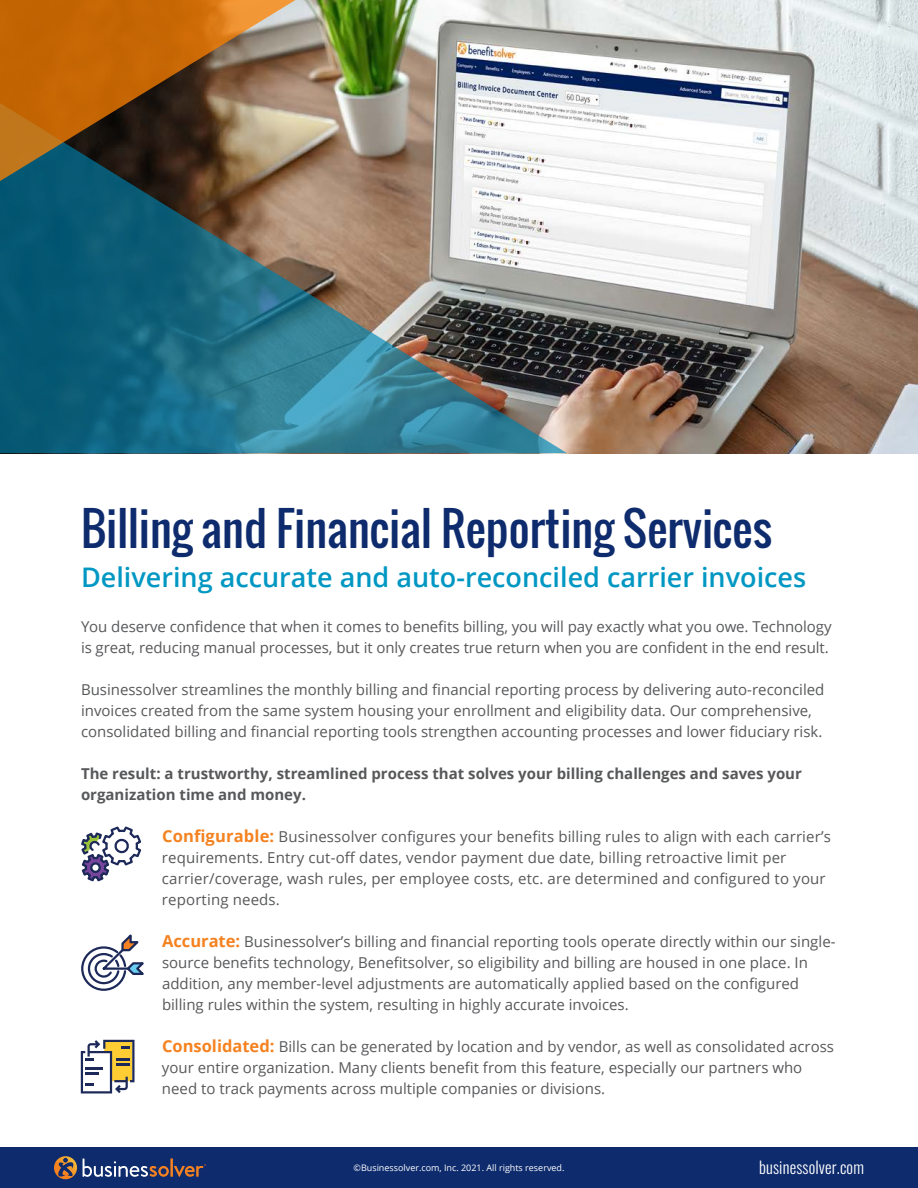
<style>
.page{position:relative;width:918px;height:1188px;background:#fff}
.page>*{position:absolute;margin:0;border:0;box-sizing:border-box;transform-origin:0 0}
.t1{font:45px "Oswald";color:#0d2b6d}
.t2{font:600 27px "Open Sans";color:#0097c3}
.t3{font:300 16.5px "Oswald";letter-spacing:.01em;color:#fff}
.t4{font:15px/21px "Open Sans";color:#57585a}
.t5{font:700 15px/21px "Open Sans";color:#57585a}
.t6{font:9px "Open Sans";color:#fff}
.s1{font-weight:700;font-size:16.5px;color:#f58220}
</style>
<div class="page">
<img style="left:567px;top:0;width:351px;height:453px">
<svg style="left:81px;top:826px;width:61px;height:56px"></svg>
<svg style="left:81px;top:934px;width:63px;height:57px"></svg>
<svg style="left:81px;top:1040px;width:54px;height:53px"></svg>
<img style="left:0;top:0;width:567px;height:453px">
<svg style="left:0;top:0;width:313px;height:241px"></svg>
<div style="left:0;top:1148px;width:918px;height:40px;background:#0d2b6d"></div>
<svg style="left:54px;top:1156px;width:23px;height:23px"></svg>
<svg style="left:83px;top:1158px;width:123px;height:19px"></svg>
<h1 class="t1" style="left:81px;top:495px;width:692px">Billing and Financial Reporting Services</h1>
<h2 class="t2" style="left:81px;top:559px;width:727px">Delivering accurate and auto-reconciled carrier invoices</h2>
<p class="t4" style="left:81px;top:615px;width:752px">You deserve confidence that when it comes to benefits billing, you will pay exactly what you owe. Technology is great, reducing manual processes, but it only creates true return when you are confident in the end result.</p>
<p class="t4" style="left:81px;top:678px;width:745px">Businessolver streamlines the monthly billing and financial reporting process by delivering auto-reconciled invoices created from the same system housing your enrollment and eligibility data. Our comprehensive, consolidated billing and financial reporting tools strengthen accounting processes and lower fiduciary risk.</p>
<p class="t5" style="left:81px;top:762px;width:722px">The result: a trustworthy, streamlined process that solves your billing challenges and saves your organization time and money.</p>
<p class="t4" style="left:162px;top:825px;width:670px"><span class="s1">Configurable:</span> Businessolver configures your benefits billing rules to align with each carrier’s requirements. Entry cut-off dates, vendor payment due date, billing retroactive limit per carrier/coverage, wash rules, per employee costs, etc. are determined and configured to your reporting needs.</p>
<p class="t4" style="left:162px;top:930px;width:675px"><span class="s1">Accurate:</span> Businessolver’s billing and financial reporting tools operate directly within our single&shy;source benefits technology, Benefitsolver, so eligibility and billing are housed in one place. In addition, any member-level adjustments are automatically applied based on the configured billing rules within the system, resulting in highly accurate invoices.</p>
<p class="t4" style="left:162px;top:1035px;width:674px"><span class="s1">Consolidated:</span> Bills can be generated by location and by vendor, as well as consolidated across your entire organization. Many clients benefit from this feature, especially our partners who need to track payments across multiple companies or divisions.</p>
<p class="t6" style="left:354px;top:1162px;width:212px">©Businessolver.com, Inc. 2021. All rights reserved.</p>
<p class="t3" style="left:759px;top:1157px;width:106px">businessolver.com</p>
</div>
